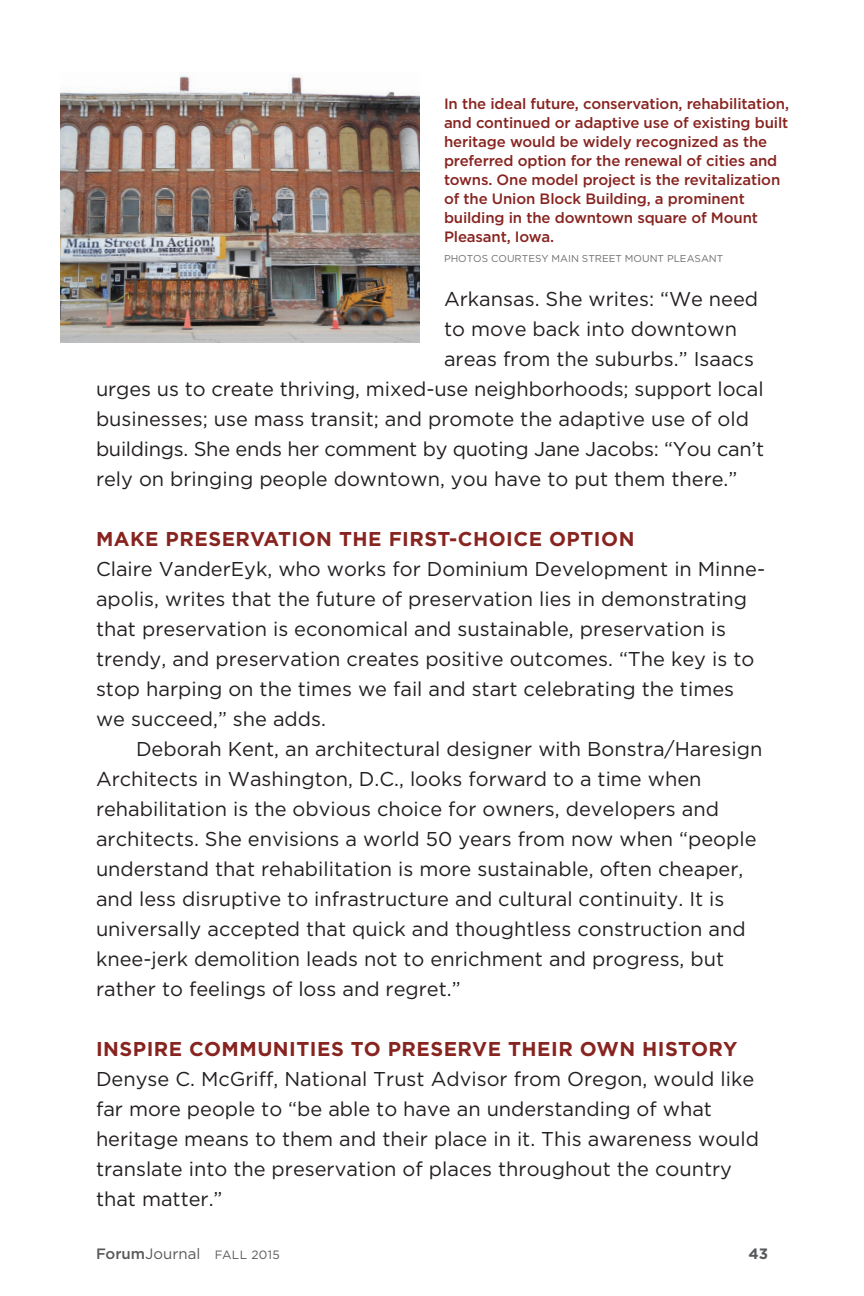
<style>
.page{position:relative;width:864px;height:1296px;background:#fff}
.page>*{position:absolute;margin:0;border:0;box-sizing:border-box;transform-origin:0 0}
.t1{font:20px/30px "Gotham";color:#231f20}
.t2{font:700 20px "Gotham";letter-spacing:.025em;color:#872420}
.t3{font:500 15px/19px "Gotham";letter-spacing:-.01em;color:#872420}
.t4{font:15px "Gotham";color:#58595b}
.t5{font:700 15px "Gotham";color:#58595b}
.t6{font:12px "Gotham";color:#58595b}
.t7{font:10px "Gotham";color:#6d6f71}
.s1{font-weight:500}
.s2{font-size:12px}
</style>
<div class="page">
<img style="left:60px;top:75px;width:360px;height:267px">
<p class="t3" style="left:444px;top:93px;width:347px">In the ideal future, conservation, rehabilitation, and continued or adaptive use of existing built heritage would be widely recognized as the preferred option for the renewal of cities and towns. One model project is the revitalization of the Union Block Building, a prominent building in the downtown square of Mount Pleasant, Iowa.</p>
<p class="t7" style="left:444px;top:252px;width:281px">Photos courtesy main street mount pleasant</p>
<p class="t1" style="left:444px;top:284px;width:316px">Arkansas. She writes: “We need</p>
<p class="t1" style="left:444px;top:314px;width:295px">to move back into downtown</p>
<p class="t1" style="left:444px;top:344px;width:312px">areas from the suburbs.” Isaacs</p>
<p class="t1" style="left:96px;top:374px;width:669px">urges us to create thriving, mixed-use neighborhoods; support local</p>
<p class="t1" style="left:96px;top:404px;width:654px">businesses; use mass transit; and promote the adaptive use of old</p>
<p class="t1" style="left:96px;top:434px;width:670px">buildings. She ends her comment by quoting Jane Jacobs: “You can’t</p>
<p class="t1" style="left:96px;top:464px;width:643px">rely on bringing people downtown, you have to put them there.”</p>
<p class="t2" style="left:96px;top:527px;width:537px">MAKE PRESERVATION TH E FIRST-CHOICE OPTION</p>
<p class="t1" style="left:96px;top:554px;width:671px">Claire VanderEyk, who works for Dominium Development in M inne&shy;apolis, writes that the future of preservation lies in demonstrating that preservation is economical and sustainable, preservation is trendy, and preservation creates positive outcomes. “The key is to stop harping on the times we fail and start celebrating the times we succeed,” she adds.</p>
<p class="t1" style="left:96px;top:734px;width:668px;text-indent:40px">Deborah Kent, an architectural designer with Bonstra/Haresign Architects in Washington, D.C., looks forward to a time when rehabilitation is the obvious choice for owners, developers and architects. She envisions a world 50 years from now when “people understand that rehabilitation is more sustainable, often cheaper, and less disruptive to infrastructure and cultural continuity. It is universally accepted that quick and thoughtless construction and knee-jerk demolition leads not to enrichment and progress, but rather to feelings of loss and regret.”</p>
<p class="t2" style="left:96px;top:1037px;width:503px">INSPIRE COMMUN ITIES TO PRESERVE TH EIR OWN</p>
<p class="t2" style="left:642px;top:1037px;width:97px">HISTORY</p>
<p class="t1" style="left:96px;top:1064px;width:665px">Denyse C. McGriff, National Trust Advisor from Oregon, would like far more people to “be able to have an understanding of what heritage means to them and their place in it. This awareness would translate into the preservation of places throughout the country that matter.”</p>
<p class="t4" style="left:96px;top:1246px;width:136px"><span class="s1">Forum</span>Journal <span class="s2">FALL</span></p>
<p class="t6" style="left:251px;top:1248px;width:30px">2015</p>
<p class="t5" style="left:748px;top:1245px;width:21px">43</p>
</div>
